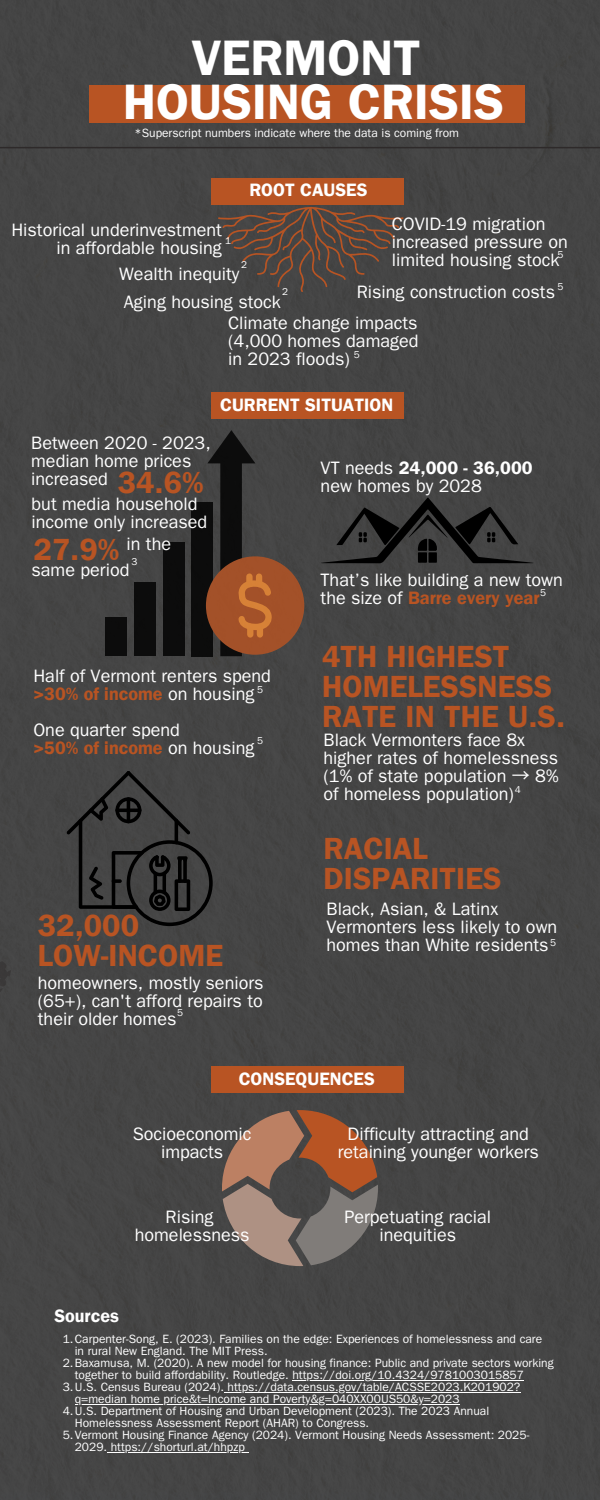
<style>
.page{position:relative;width:600px;height:1500px;background:#454545}
.page>*{position:absolute;margin:0;border:0;box-sizing:border-box;transform-origin:0 0}
.t1{font:50px/44.2px "Franklin Gothic LT Pro Dm";color:#fff;text-align:center}
.t2{font:30.7px/30px "Franklin Gothic LT Pro Dm";color:#b85423}
.t3{font:18px/18px "Franklin Gothic LT Pro";color:#fff}
.t4{font:18px "Franklin Gothic LT Pro Dm";color:#fff}
.t5{font:12px/12px "Franklin Gothic LT Pro";color:#fff}
.t6{font:10px "Franklin Gothic LT Pro";color:#fff}
.s1{font-family:"Franklin Gothic LT Pro Dm";color:#b85423}
.s2{font-family:"Franklin Gothic LT Pro Dm"}
.s3{font-family:"Noto Sans CJ Ksc"}
</style>
<div class="page">
<div style="left:89px;top:86px;width:436px;height:37px;background:#b85423"></div>
<div style="left:211px;top:178px;width:193px;height:26px;background:#b85423"></div>
<div style="left:0;top:641px;width:11px;height:658px;background:#454545"></div>
<hr style="left:0;top:147px;width:600px;height:1px;background:#2e2a2a">
<svg style="left:218px;top:207px;width:186px;height:85px;background:#54463f"></svg>
<svg style="left:321px;top:498px;width:213px;height:65px;background:#323232"></svg>
<div style="left:211px;top:393px;width:193px;height:26px;background:#b85423"></div>
<div style="left:192px;top:502px;width:21px;height:154px;background:#0c0c0c"></div>
<div style="left:163px;top:542px;width:21px;height:114px;background:#0c0c0c"></div>
<div style="left:134px;top:583px;width:22px;height:73px;background:#0c0c0c"></div>
<div style="left:105px;top:617px;width:22px;height:39px;background:#0c0c0c"></div>
<div style="left:206px;top:556px;width:98px;height:99px;background:#a35129;border-radius:50%"></div>
<svg style="left:207px;top:430px;width:68px;height:227px"></svg>
<div style="left:246px;top:577px;width:7px;height:7px;background:#d78137"></div>
<div style="left:256px;top:577px;width:6px;height:7px;background:#d68137"></div>
<div style="left:247px;top:627px;width:6px;height:8px;background:#d68136"></div>
<div style="left:257px;top:627px;width:6px;height:8px;background:#d78137"></div>
<svg style="left:67px;top:771px;width:146px;height:155px;background:#383838"></svg>
<div style="left:211px;top:1067px;width:193px;height:26px;background:#b85423"></div>
<svg style="left:222px;top:1110px;width:156px;height:156px;background:#806355"></svg>
<hr style="left:292px;top:1380px;width:232px;height:1px;background:#fff">
<hr style="left:224px;top:1392px;width:296px;height:1px;background:#fff">
<hr style="left:75px;top:1404px;width:385px;height:1px;background:#fff">
<hr style="left:111px;top:1452px;width:134px;height:1px;background:#fff">
<h5 class="t1" style="left:123px;top:43px;width:382px">VERMONT<br>HOUSING CRISIS</h5>
<p class="t5" style="left:135px;top:129px;width:326px">*Superscript numbers indicate where the data is coming from</p>
<p class="t4" style="left:249px;top:184px;width:120px">ROOT CAUSES</p>
<h5 class="t3" style="left:392px;top:217px;width:178px">COVID-19 migration increased pressure on limited housing stock</h5>
<h3 class="t3" style="left:11px;top:224px;width:212px;text-align:right">Historical underinvestment in affordable housing</h3>
<h3 class="t6" style="left:225px;top:238px;width:7px">1</h3>
<p class="t6" style="left:558px;top:251px;width:7px">5</p>
<p class="t6" style="left:241px;top:261px;width:7px">2</p>
<p class="t3" style="left:119px;top:268px;width:122px">Wealth inequity</p>
<p class="t3" style="left:228px;top:317px;width:192px;text-align:justify">Climate change impacts (4,000 homes damaged in 2023 floods)</p>
<p class="t6" style="left:558px;top:283px;width:7px">5</p>
<p class="t3" style="left:357px;top:286px;width:200px">Rising construction costs</p>
<h2 class="t6" style="left:282px;top:289px;width:7px">2</h2>
<h5 class="t3" style="left:124px;top:295px;width:158px">Aging housing stock</h5>
<p class="t6" style="left:354px;top:351px;width:7px">5</p>
<p class="t4" style="left:220px;top:399px;width:175px">CURRENT SITUATION</p>
<p class="t3" style="left:31px;top:437px;width:181px">Between 2020 - 2023, median home prices</p>
<p class="t3" style="left:31px;top:473px;width:78px">increased</p>
<h3 class="t3" style="left:32px;top:498px;width:177px">but media household income only increased</h3>
<p class="t2" style="left:33px;top:539px;width:87px">27.9%</p>
<h1 class="t2" style="left:118px;top:473px;width:87px">34.6%</h1>
<h2 class="t3" style="left:127px;top:538px;width:46px">in the</h2>
<p class="t3" style="left:32px;top:564px;width:99px">same period</p>
<p class="t6" style="left:132px;top:558px;width:7px">3</p>
<p class="t3" style="left:33px;top:669px;width:239px">Half of Vermont renters spend <span class="s1">&gt;30% of income</span> on housing</p>
<h5 class="t3" style="left:33px;top:723px;width:223px">One quarter spend<br><span class="s1">&gt;50% of income</span> on housing</h5>
<h5 class="t6" style="left:257px;top:686px;width:7px">5</h5>
<h5 class="t6" style="left:257px;top:737px;width:7px">5</h5>
<h5 class="t2" style="left:38px;top:916px;width:187px">32,000<br>LOW-INCOME</h5>
<p class="t3" style="left:38px;top:977px;width:227px;text-align:justify">homeowners, mostly seniors (65+), can't afford repairs to their older homes</p>
<p class="t6" style="left:177px;top:1009px;width:7px">5</p>
<h2 class="t3" style="left:321px;top:462px;width:214px">VT needs <span class="s2">24,000 - 36,000 </span>new homes by 2028</h2>
<p class="t3" style="left:321px;top:574px;width:244px">That’s like building a new town the size of <span class="s1">Barre every year</span></p>
<p class="t2" style="left:322px;top:646px;width:245px">4TH HIGHEST<br>HOMELESSNESS<br>RATE IN THE U.S.</p>
<h5 class="t3" style="left:324px;top:734px;width:237px">Black Vermonters face 8x higher rates of homelessness (1% of state population <span class="s3">→</span> 8% of homeless population)</h5>
<p class="t6" style="left:540px;top:589px;width:7px">5</p>
<p class="t6" style="left:515px;top:786px;width:7px">4</p>
<p class="t2" style="left:324px;top:838px;width:180px">RACIAL<br>DISPARITIES</p>
<h5 class="t3" style="left:327px;top:903px;width:232px">Black, Asian, &amp; Latinx<br>Vermonters less likely to own homes than White residents</h5>
<h5 class="t6" style="left:550px;top:939px;width:7px">5</h5>
<p class="t4" style="left:239px;top:1073px;width:138px">CONSEQUENCES</p>
<p class="t3" style="left:133px;top:1128px;width:120px;text-align:center">Socioeconomic impacts</p>
<h2 class="t3" style="left:166px;top:1211px;width:49px">Rising</h2>
<p class="t3" style="left:135px;top:1229px;width:116px">homelessness</p>
<h5 class="t3" style="left:338px;top:1128px;width:203px;text-align:center">Difficulty attracting and retaining younger workers</h5>
<h5 class="t3" style="left:344px;top:1211px;width:148px;text-align:center">Perpetuating racial inequities</h5>
<p class="t4" style="left:54px;top:1310px;width:66px">Sources</p>
<p class="t5" style="left:75px;top:1335px;width:469px;text-indent:-12px">1.Carpenter-Song, E. (2023). Families on the edge: Experiences of homelessness and care in rural New England. The MIT Press.</p>
<p class="t5" style="left:75px;top:1359px;width:481px;text-indent:-12px">2.Baxamusa, M. (2020). A new model for housing finance: Public and private sectors working together to build affordability. Routledge. https://doi.org/10.4324/9781003015857</p>
<p class="t5" style="left:63px;top:1383px;width:459px">3.U.S. Census Bureau (2024). https://data.census.gov/table/ACSSE2023.K201902?</p>
<p class="t5" style="left:75px;top:1395px;width:386px">q=median home price&amp;t=Income and Poverty&amp;g=040XX00US50&amp;y=2023</p>
<p class="t5" style="left:75px;top:1407px;width:416px;text-indent:-12px">4.U.S. Department of Housing and Urban Development (2023). The 2023 Annual<br>Homelessness Assessment Report (AHAR) to Congress.</p>
<p class="t5" style="left:75px;top:1431px;width:456px;text-indent:-12px">5.Vermont Housing Finance Agency (2024). Vermont Housing Needs Assessment: 2025-<br>2029. https://shorturl.at/hhpzp</p>
</div>
